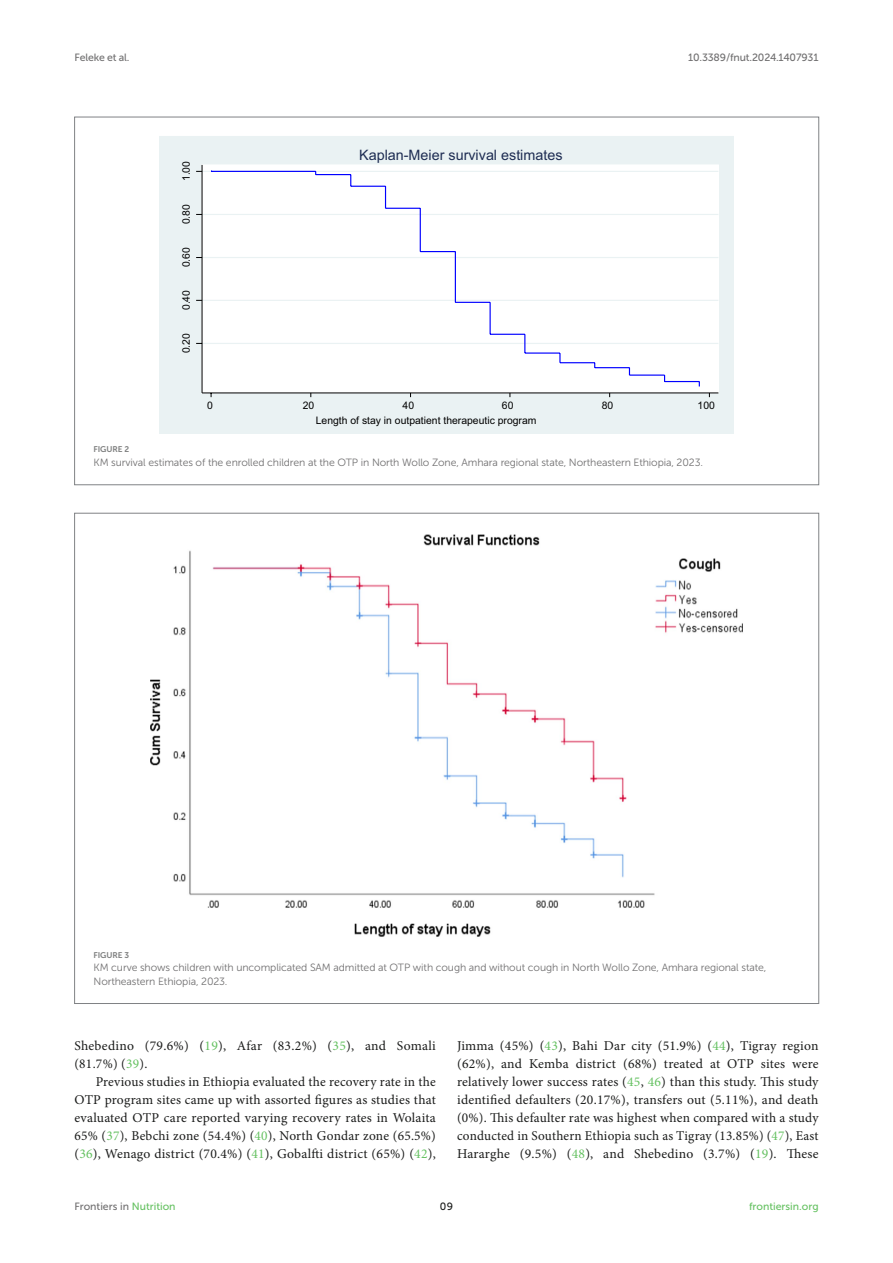
<style>
.page{position:relative;width:893px;height:1263px;background:#fff}
.page>*{position:absolute;margin:0;border:0;box-sizing:border-box;transform-origin:0 0}
.t1{font:14.4px "Arial";color:#1e2d53}
.TEXT{font:13.5px/18px "Minion Pro";letter-spacing:.015em;color:#1b1c1b;text-align:justify}
.FIG_LEG{font:10.5px/13.5px "Museo Sans 300";letter-spacing:-.01em;color:#706f70}
.t2{font:10.5px "Museo Sans 500";letter-spacing:-.015em;color:#706f70}
.t3{font:10.5px "Museo Sans 500";color:#65c161}
.t4{font:10.5px "Museo Sans 500";color:#1b1c1b}
.t5{font:10.35px "Arial";color:#000}
.FIG_HD{font:8.25px "Museo Sans 700";letter-spacing:-.01em;color:#7e7f7f}
.s1{color:#65c161}
</style>
<div class="page">
<div style="left:160px;top:136px;width:573px;height:297px;background:#eaf2f3"></div>
<div style="left:160px;top:136px;width:573px;height:298px;border:1px solid #eaf2f3"></div>
<div style="left:202px;top:165px;width:516px;height:228px;background:#fff"></div>
<div style="left:202px;top:165px;width:517px;height:228px;border:1px solid #fff"></div>
<hr style="left:202px;top:343px;width:516px;height:1px;background:#eaf2f3">
<hr style="left:202px;top:300px;width:516px;height:1px;background:#eaf2f3">
<hr style="left:202px;top:257px;width:516px;height:1px;background:#eaf2f3">
<hr style="left:202px;top:214px;width:516px;height:1px;background:#eaf2f3">
<hr style="left:202px;top:171px;width:516px;height:1px;background:#eaf2f3">
<hr style="left:211px;top:171px;width:105px;height:1px;background:#00f">
<hr style="left:316px;top:174px;width:35px;height:1px;background:#00f">
<hr style="left:351px;top:186px;width:34px;height:1px;background:#00f">
<svg style="left:385px;top:186px;width:1px;height:22px"></svg>
<hr style="left:385px;top:208px;width:35px;height:1px;background:#00f">
<hr style="left:420px;top:208px;width:1px;height:44px;background:#00f">
<hr style="left:420px;top:251px;width:35px;height:1px;background:#00f">
<hr style="left:455px;top:252px;width:1px;height:50px;background:#00f">
<hr style="left:455px;top:302px;width:35px;height:1px;background:#00f">
<hr style="left:490px;top:302px;width:1px;height:32px;background:#00f">
<hr style="left:490px;top:334px;width:35px;height:1px;background:#00f">
<svg style="left:524px;top:335px;width:1px;height:18px"></svg>
<hr style="left:525px;top:352px;width:35px;height:2px;background:#00f">
<svg style="left:559px;top:353px;width:2px;height:10px"></svg>
<hr style="left:560px;top:362px;width:35px;height:1px;background:#00f">
<hr style="left:595px;top:367px;width:34px;height:1px;background:#00f">
<hr style="left:629px;top:374px;width:36px;height:2px;background:#00f">
<hr style="left:665px;top:381px;width:34px;height:1px;background:#00f">
<hr style="left:202px;top:165px;width:1px;height:228px;background:#000">
<hr style="left:202px;top:393px;width:516px;height:1px;background:#000">
<img style="left:150px;top:534px;width:593px;height:403px">
<p class="t2" style="left:74px;top:51px;width:56px">Feleke et al.</p>
<p class="t2" style="left:688px;top:51px;width:132px">10.3389/fnut.2024.1407931</p>
<p class="t5" style="left:179px;top:181px;width:22px;rotate:-90deg">1.00</p>
<p class="t5" style="left:179px;top:224px;width:22px;rotate:-90deg">0.80</p>
<p class="t5" style="left:179px;top:267px;width:22px;rotate:-90deg">0.60</p>
<p class="t5" style="left:179px;top:310px;width:22px;rotate:-90deg">0.40</p>
<p class="t5" style="left:179px;top:353px;width:22px;rotate:-90deg">0.20</p>
<p class="t1" style="left:359px;top:145px;width:205px">Kaplan-Meier survival estimates</p>
<p class="t5" style="left:207px;top:398px;width:7px">0</p>
<p class="t5" style="left:303px;top:398px;width:13px">20</p>
<p class="t5" style="left:403px;top:398px;width:13px">40</p>
<p class="t5" style="left:502px;top:398px;width:13px">60</p>
<p class="t5" style="left:602px;top:398px;width:13px">80</p>
<p class="t5" style="left:698px;top:398px;width:19px">100</p>
<p class="t5" style="left:316px;top:413px;width:222px">Length of stay in outpatient therapeutic program</p>
<p class="FIG_HD" style="left:94px;top:445px;width:37px">FIGURE 2</p>
<p class="FIG_LEG" style="left:94px;top:455px;width:611px">KM survival estimates of the enrolled children at the OTP in North Wollo Zone, Amhara regional state, Northeastern Ethiopia, 2023.</p>
<p class="FIG_HD" style="left:94px;top:950px;width:37px">FIGURE 3</p>
<p class="FIG_LEG" style="left:94px;top:961px;width:674px">KM curve shows children with uncomplicated SAM admitted at OTP with cough and without cough in North Wollo Zone, Amhara regional state,<br>Northeastern Ethiopia, 2023.</p>
<p class="TEXT" style="left:74px;top:1037px;width:363px">Shebedino (79.6%) (<span class="s1">19</span>), Afar (83.2%) (<span class="s1">35</span>), and Somali (81.7%) (<span class="s1">39</span>).</p>
<p class="TEXT" style="left:74px;top:1073px;width:363px;text-indent:21px">Previous studies in Ethiopia evaluated the recovery rate in the OTP program sites came up with assorted figures as studies that evaluated OTP care reported varying recovery rates in Wolaita 65% (<span class="s1">37</span>), Bebchi zone (54.4%) (<span class="s1">40</span>), North Gondar zone (65.5%) (<span class="s1">36</span>), Wenago district (70.4%) (<span class="s1">41</span>), Gobalfti district (65%) (<span class="s1">42</span>),</p>
<p class="TEXT" style="left:457px;top:1037px;width:363px">Jimma (45%) (<span class="s1">43</span>), Bahi Dar city (51.9%) (<span class="s1">44</span>), Tigray region (62%), and Kemba district (68%) treated at OTP sites were relatively lower success rates (<span class="s1">45</span>, <span class="s1">46</span>) than this study. This study identified defaulters (20.17%), transfers out (5.11%), and death (0%). This defaulter rate was highest when compared with a study conducted in Southern Ethiopia such as Tigray (13.85%) (<span class="s1">47</span>), East Hararghe (9.5%) (<span class="s1">48</span>), and Shebedino (3.7%) (<span class="s1">19</span>). These</p>
<p class="t2" style="left:74px;top:1200px;width:103px">Frontiers in <span class="s1">Nutrition</span></p>
<p class="t4" style="left:440px;top:1200px;width:15px">09</p>
<p class="t3" style="left:749px;top:1200px;width:71px">frontiersin.org</p>
</div>
